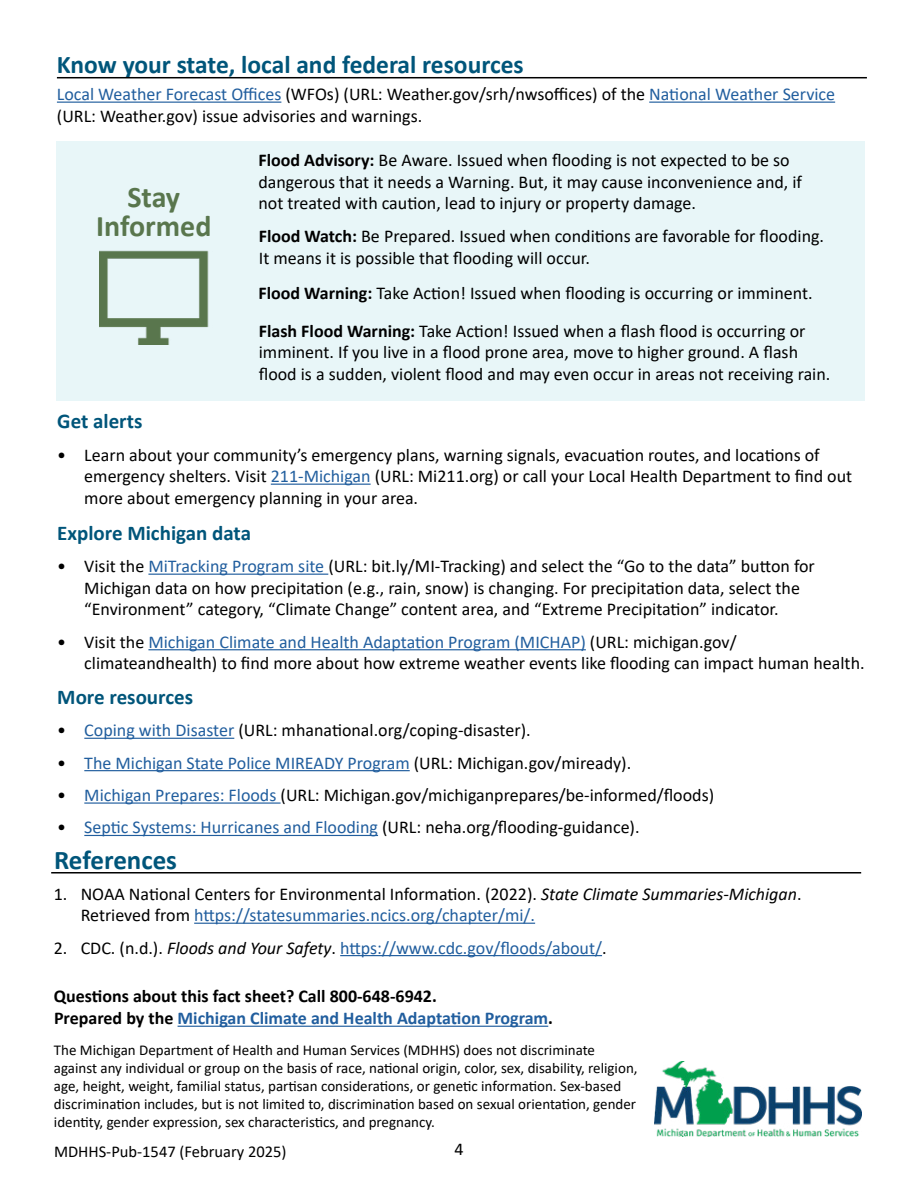
<style>
.page{position:relative;width:918px;height:1188px;background:#fff}
.page>*{position:absolute;margin:0;border:0;box-sizing:border-box;transform-origin:0 0}
.t1{font:700 30px/28.5px "Calibri";color:#59764d;text-align:center}
.t2{font:700 27px "Calibri";color:#00557a}
.t3{font:700 25.5px "Calibri";color:#00557a}
.t4{font:700 21px "Calibri";color:#00557a}
.t5{font:18px/21.6px "Calibri";color:#000}
.t6{font:18px "Calibri";color:#215e9e}
.t7{font:700 18px/22.5px "Calibri";color:#000}
.t8{font:16.5px "Calibri";color:#000}
.t9{font:15px/18px "Calibri";color:#000}
.s1{color:#215e9e}
.s2{font-weight:700}
.s3{color:#000}
.s4{font-style:italic}
.s5{font-style:italic;color:#000}
</style>
<div class="page">
<div style="left:56px;top:141px;width:808px;height:259px;background:#e8f6f8"></div>
<hr style="left:51px;top:872px;width:810px;height:2px;background:#000">
<hr style="left:194px;top:923px;width:341px;height:1px;background:#215e9e">
<hr style="left:340px;top:955px;width:262px;height:1px;background:#215e9e">
<hr style="left:178px;top:1026px;width:370px;height:1px;background:#215e9e">
<hr style="left:57px;top:77px;width:810px;height:1px;background:#000">
<hr style="left:271px;top:484px;width:100px;height:1px;background:#215e9e">
<hr style="left:148px;top:574px;width:180px;height:1px;background:#215e9e">
<hr style="left:148px;top:649px;width:438px;height:1px;background:#215e9e">
<hr style="left:57px;top:102px;width:224px;height:1px;background:#215e9e">
<hr style="left:649px;top:102px;width:186px;height:1px;background:#215e9e">
<hr style="left:84px;top:738px;width:150px;height:1px;background:#215e9e">
<hr style="left:84px;top:770px;width:326px;height:1px;background:#215e9e">
<hr style="left:84px;top:802px;width:197px;height:2px;background:#215e9e">
<hr style="left:84px;top:835px;width:294px;height:1px;background:#215e9e">
<img style="left:100px;top:250px;width:109px;height:95px">
<img style="left:654px;top:1062px;width:207px;height:75px">
<h1 class="t3" style="left:57px;top:47px;width:468px">Know your state, local and federal resources</h1>
<p class="t5" style="left:57px;top:83px;width:780px"><span class="s1">Local Weather Forecast Offices</span> (WFOs) (URL: Weather.gov/srh/nwsoffices) of the <span class="s1">National Weather Service </span>(URL: Weather.gov) issue advisories and warnings.</p>
<p class="t1" style="left:96px;top:183px;width:117px">Stay<br>Informed</p>
<p class="t5" style="left:258px;top:149px;width:545px"><span class="s2">Flood Advisory:</span> Be Aware. Issued when flooding is not expected to be so dangerous that it needs a Warning. But, it may cause inconvenience and, if not treated with caution, lead to injury or property damage.</p>
<p class="t5" style="left:259px;top:225px;width:567px"><span class="s2">Flood Watch:</span> Be Prepared. Issued when conditions are favorable for flooding.<br>It means it is possible that flooding will occur.</p>
<p class="t5" style="left:258px;top:282px;width:556px"><span class="s2">Flood Warning:</span> Take Action! Issued when flooding is occurring or imminent.</p>
<p class="t5" style="left:259px;top:320px;width:573px"><span class="s2">Flash Flood Warning:</span> Take Action! Issued when a flash flood is occurring or imminent. If you live in a flood prone area, move to higher ground. A flash flood is a sudden, violent flood and may even occur in areas not receiving rain.</p>
<h2 class="t4" style="left:57px;top:406px;width:87px">Get alerts</h2>
<p class="t5" style="left:84px;top:443px;width:769px;text-indent:-27px">• Learn about your community’s emergency plans, warning signals, evacuation routes, and locations of emergency shelters. Visit <span class="s1">211-Michigan</span> (URL: Mi211.org) or call your Local Health Department to find out more about emergency planning in your area.</p>
<h2 class="t4" style="left:57px;top:518px;width:195px">Explore Michigan data</h2>
<p class="t5" style="left:84px;top:555px;width:732px;text-indent:-27px">• Visit the <span class="s1">MiTracking Program site</span> (URL: bit.ly/MI-Tracking) and select the “Go to the data” button for<br>Michigan data on how precipitation (e.g., rain, snow) is changing. For precipitation data, select the “Environment” category, “Climate Change” content area, and “Extreme Precipitation” indicator.</p>
<p class="t5" style="left:84px;top:631px;width:782px;text-indent:-27px">• Visit the <span class="s1">Michigan Climate and Health Adaptation Program (MICHAP)</span> (URL: michigan.gov/ climateandhealth) to find more about how extreme weather events like flooding can impact human health.</p>
<h2 class="t4" style="left:57px;top:682px;width:137px">More resources</h2>
<p class="t5" style="left:57px;top:719px;width:475px">• <span class="s1">Coping with Disaster</span> (URL: mhanational.org/coping-disaster).</p>
<p class="t6" style="left:57px;top:750px;width:575px"><span class="s3">•</span> The Michigan State Police MIREADY Program <span class="s3">(URL: Michigan.gov/miready).</span></p>
<p class="t5" style="left:57px;top:784px;width:658px">• <span class="s1">Michigan Prepares: Floods</span> (URL: Michigan.gov/michiganprepares/be-informed/floods)</p>
<p class="t6" style="left:57px;top:815px;width:584px"><span class="s3">•</span> Septic Systems: Hurricanes and Flooding <span class="s3">(URL: neha.org/flooding-guidance).</span></p>
<h1 class="t2" style="left:54px;top:841px;width:124px">References</h1>
<p class="t5" style="left:81px;top:882px;width:722px;text-indent:-27px">1. NOAA National Centers for Environmental Information. (2022). <span class="s4">State Climate Summaries-Michigan</span>.<br>Retrieved from <span class="s1">https://statesummaries.ncics.org/chapter/mi/.</span></p>
<p class="t6" style="left:54px;top:935px;width:554px"><span class="s3">2. CDC. (n.d.).</span> <span class="s5">Floods and Your Safety</span><span class="s3">.</span> https://www.cdc.gov/floods/about/<span class="s3">.</span></p>
<p class="t7" style="left:54px;top:984px;width:501px">Questions about this fact sheet? Call 800-648-6942.<br>Prepared by the <span class="s1">Michigan Climate and Health Adaptation Program</span>.</p>
<p class="t9" style="left:54px;top:1041px;width:585px">The Michigan Department of Health and Human Services (MDHHS) does not discriminate against any individual or group on the basis of race, national origin, color, sex, disability, religion, age, height, weight, familial status, partisan considerations, or genetic information. Sex-based discrimination includes, but is not limited to, discrimination based on sexual orientation, gender identity, gender expression, sex characteristics, and pregnancy.</p>
<p class="t8" style="left:54px;top:1140px;width:234px">MDHHS-Pub-1547 (February 2025)</p>
<p class="t5" style="left:454px;top:1138px;width:11px">4</p>
</div>
